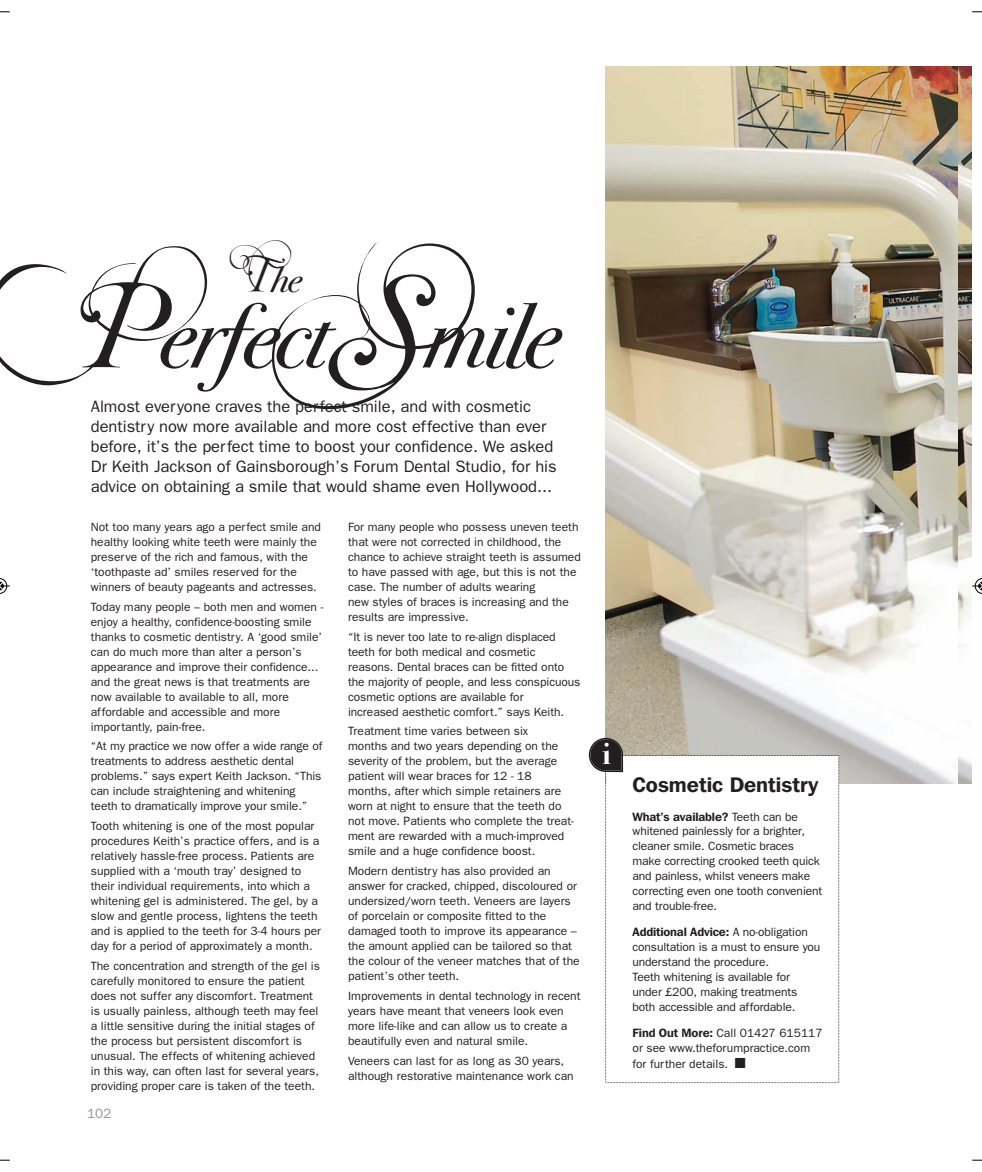
<style>
.page{position:relative;width:982px;height:1172px;background:#fff}
.page>*{position:absolute;margin:0;border:0;box-sizing:border-box;transform-origin:0 0}
.t1{font:91.5px "Bodoni Svty Two ITCTT Book Ita";letter-spacing:-.025em;color:#231f20}
.t2{font:36px "Bodoni Svty Two ITCTT Book Ita";color:#231f20}
.t3{font:30.15px "Bodoni Svty Two ITCTT Bold";color:#fff}
.t4{font:600 21px "Franklin Gothic IT Cby BT";color:#231f20}
.t5{font:16.5px/19.8px "Franklin Gothic";color:#231f20}
.t6{font:13.5px "Franklin Gothic";color:#939598}
.t7{font:12px/15px "Franklin Gothic";color:#231f20}
.t8{font:600 12px "Franklin Gothic IT Cby BT";letter-spacing:-.01em;color:#231f20}
.s1{font-family:"Franklin Gothic";font-weight:400}
.s2{font-family:"Franklin Gothic IT Cby BT";font-weight:600}
</style>
<div class="page">
<img style="left:606px;top:67px;width:352px;height:716px">
<img style="left:958px;top:67px;width:14px;height:716px">
<svg style="left:589px;top:738px;width:250px;height:345px"></svg>
<svg style="left:0;top:11px;width:10px;height:2px"></svg>
<svg style="left:972px;top:11px;width:10px;height:2px"></svg>
<svg style="left:0;top:1159px;width:10px;height:2px"></svg>
<svg style="left:972px;top:1159px;width:10px;height:2px"></svg>
<svg style="left:0;top:578px;width:10px;height:16px"></svg>
<svg style="left:972px;top:578px;width:10px;height:16px"></svg>
<h2 class="t2" style="left:271px;top:258px;width:32px">he</h2>
<h1 class="t1" style="left:159px;top:282px;width:401px">erfect mile</h1>
<p class="t5" style="left:91px;top:398px;width:467px">Almost everyone craves the perfect smile, and with cosmetic dentistry now more available and more cost effective than ever before, it’s the perfect time to boost your confidence. We asked Dr Keith Jackson of Gainsborough’s Forum Dental Studio, for his advice on obtaining a smile that would shame even Hollywood...</p>
<p class="t7" style="left:91px;top:520px;width:232px">Not too many years ago a perfect smile and healthy looking white teeth were mainly the preserve of the rich and famous, with the ‘toothpaste ad’ smiles reserved for the winners of beauty pageants and actresses.</p>
<p class="t7" style="left:91px;top:600px;width:234px">Today many people – both men and women - enjoy a healthy, confidence-boosting smile thanks to cosmetic dentistry. A ‘good smile’ can do much more than alter a person’s appearance and improve their confidence... and the great news is that treatments are now available to available to all, more affordable and accessible and more importantly, pain-free.</p>
<p class="t7" style="left:91px;top:740px;width:233px">“At my practice we now offer a wide range of treatments to address aesthetic dental problems.” says expert Keith Jackson. “This can include straightening and whitening teeth to dramatically improve your smile.”</p>
<p class="t7" style="left:91px;top:819px;width:232px">Tooth whitening is one of the most popular procedures Keith’s practice offers, and is a relatively hassle-free process. Patients are supplied with a ‘mouth tray’ designed to their individual requirements, into which a whitening gel is administered. The gel, by a slow and gentle process, lightens the teeth and is applied to the teeth for 3-4 hours per day for a period of approximately a month.</p>
<p class="t7" style="left:91px;top:959px;width:231px">The concentration and strength of the gel is carefully monitored to ensure the patient does not suffer any discomfort. Treatment is usually painless, although teeth may feel a little sensitive during the initial stages of the process but persistent discomfort is unusual. The effects of whitening achieved in this way, can often last for several years, providing proper care is taken of the teeth.</p>
<p class="t6" style="left:87px;top:1109px;width:26px">102</p>
<p class="t7" style="left:348px;top:520px;width:234px">For many people who possess uneven teeth that were not corrected in childhood, the chance to achieve straight teeth is assumed to have passed with age, but this is not the case. The number of adults wearing<br>new styles of braces is increasing and the results are impressive.</p>
<p class="t7" style="left:348px;top:630px;width:234px">“It is never too late to re-align displaced teeth for both medical and cosmetic reasons. Dental braces can be fitted onto the majority of people, and less conspicuous cosmetic options are available for<br>increased aesthetic comfort.” says Keith.</p>
<p class="t7" style="left:348px;top:725px;width:227px">Treatment time varies between six<br>months and two years depending on the severity of the problem, but the average patient will wear braces for 12 - 18 months, after which simple retainers are worn at night to ensure that the teeth do not move. Patients who complete the treat&shy;ment are rewarded with a much-improved smile and a huge confidence boost.</p>
<p class="t7" style="left:348px;top:864px;width:233px">Modern dentistry has also provided an answer for cracked, chipped, discoloured or undersized/worn teeth. Veneers are layers of porcelain or composite fitted to the damaged tooth to improve its appearance – the amount applied can be tailored so that the colour of the veneer matches that of the patient’s other teeth.</p>
<p class="t7" style="left:348px;top:989px;width:234px">Improvements in dental technology in recent years have meant that veneers look even more life-like and can allow us to create a beautifully even and natural smile.</p>
<p class="t7" style="left:348px;top:1054px;width:227px">Veneers can last for as long as 30 years, although restorative maintenance work can</p>
<h3 class="t3" style="left:602px;top:736px;width:10px">i</h3>
<h3 class="t4" style="left:633px;top:777px;width:187px">Cosmetic Dentistry</h3>
<p class="t8" style="left:633px;top:812px;width:167px">What’s available? <span class="s1">Teeth can be</span></p>
<p class="t7" style="left:633px;top:825px;width:191px">whitened painlessly for a brighter, cleaner smile. Cosmetic braces make correcting crooked teeth quick and painless, whilst veneers make correcting even one tooth convenient and trouble-free.</p>
<p class="t8" style="left:633px;top:927px;width:177px">Additional Advice: <span class="s1">A no-obligation</span></p>
<p class="t7" style="left:633px;top:940px;width:189px">consultation is a must to ensure you understand the procedure.<br>Teeth whitening is available for under £200, making treatments both accessible and affordable.</p>
<p class="t7" style="left:633px;top:1026px;width:192px"><span class="s2">Find Out More:</span> Call 01427 615117 or see www.theforumpractice.com</p>
<p class="t7" style="left:633px;top:1057px;width:115px">for further details. ■</p>
</div>
